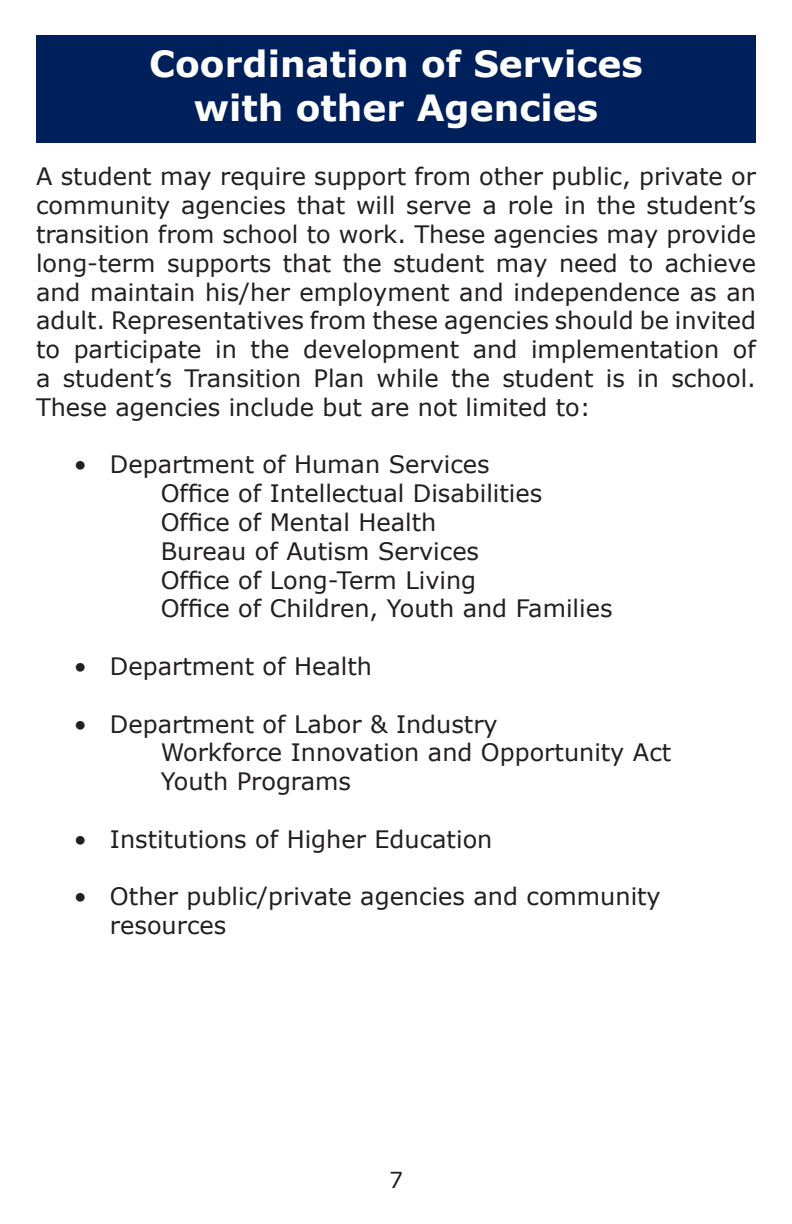
<style>
.page{position:relative;width:792px;height:1224px;background:#fff}
.page>*{position:absolute;margin:0;border:0;box-sizing:border-box;transform-origin:0 0}
.t1{font:700 36px "Verdana";color:#fff}
.t2{font:24px/28.8px "Verdana";color:#231f20}
.t3{font:22px "Verdana";color:#231f20}
</style>
<div class="page">
<div style="left:36px;top:35px;width:720px;height:108px;background:#00205b"></div>
<p class="t1" style="left:149px;top:41px;width:495px">Coordination of Services</p>
<p class="t1" style="left:194px;top:85px;width:406px">with other Agencies</p>
<p class="t2" style="left:36px;top:161px;width:722px;text-align:justify">A student may require support from other public, private or community agencies that will serve a role in the student’s transition from school to work. These agencies may provide long-term supports that the student may need to achieve and maintain his/her employment and independence as an adult. Representatives from these agencies should be invited to participate in the development and implementation of a student’s Transition Plan while the student is in school.<br>These agencies include but are not limited to:</p>
<p class="t2" style="left:74px;top:449px;width:417px">• Department of Human Services</p>
<p class="t2" style="left:161px;top:478px;width:383px">Office of Intellectual Disabilities</p>
<p class="t2" style="left:161px;top:507px;width:277px">Office of Mental Health</p>
<p class="t2" style="left:161px;top:536px;width:320px">Bureau of Autism Services</p>
<p class="t2" style="left:161px;top:565px;width:317px">Office of Long-Term Living</p>
<p class="t2" style="left:161px;top:593px;width:453px">Office of Children, Youth and Families</p>
<p class="t2" style="left:74px;top:651px;width:300px">• Department of Health</p>
<p class="t2" style="left:74px;top:709px;width:425px">• Department of Labor &amp; Industry</p>
<p class="t2" style="left:161px;top:737px;width:512px">Workforce Innovation and Opportunity Act<br>Youth Programs</p>
<p class="t2" style="left:74px;top:824px;width:420px">• Institutions of Higher Education</p>
<p class="t2" style="left:110px;top:881px;width:552px;text-indent:-36px">• Other public/private agencies and community resources</p>
<p class="t3" style="left:389px;top:1166px;width:15px">7</p>
</div>
